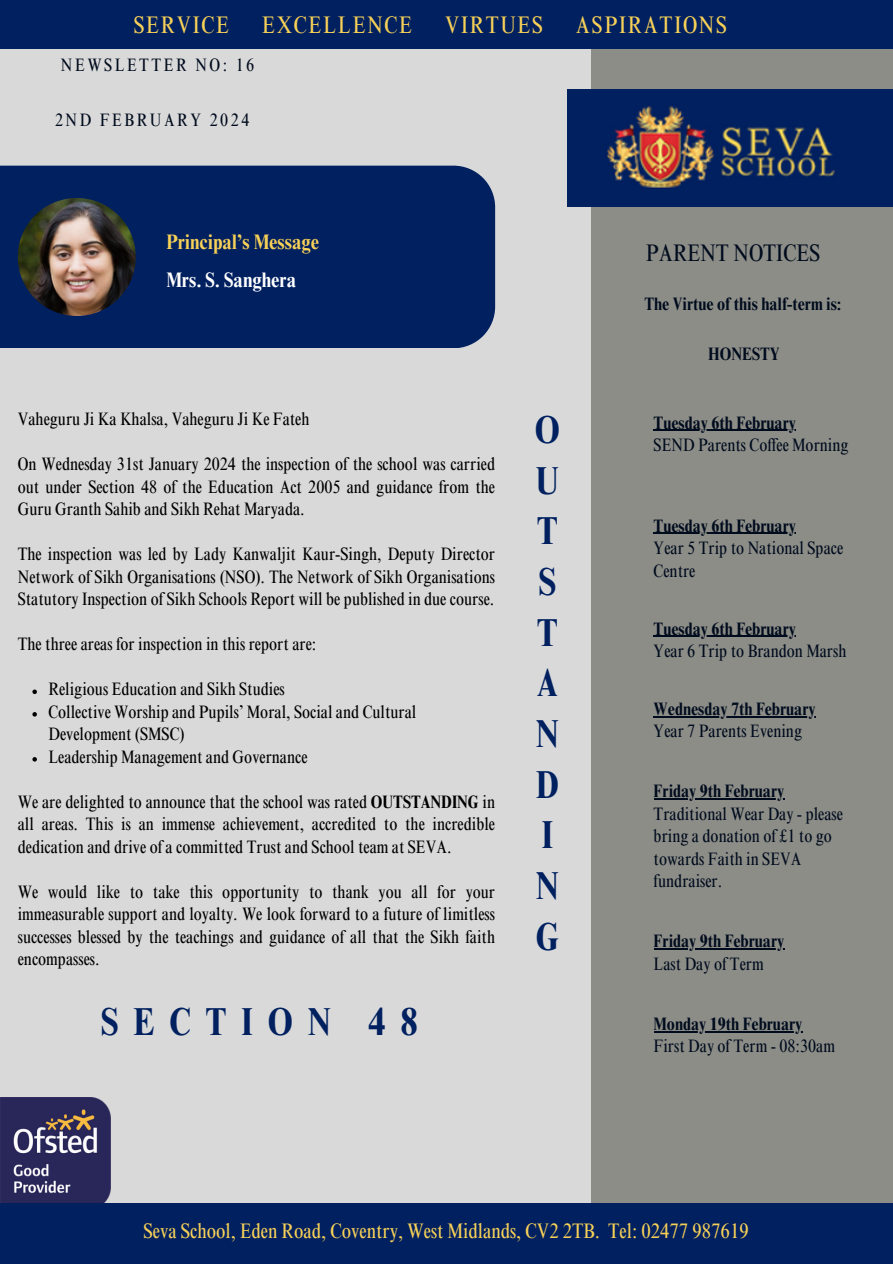
<style>
.page{position:relative;width:893px;height:1264px;background:#fff}
.page>*{position:absolute;margin:0;border:0;box-sizing:border-box;transform-origin:0 0}
.t1{font:700 condensed 39px/50.7px "Times NRMT Pro";letter-spacing:.38em;color:#002060}
.t2{font:condensed 24px "Times NRMT Pro";letter-spacing:.07em;color:#f7d057}
.t3{font:condensed 24px "Times NRMT Pro";color:#000b1d}
.t4{font:condensed 21px "Times NRMT Pro";color:#f7d057}
.t5{font:700 condensed 21px "Times NRMT Pro";color:#f7d057}
.t6{font:700 condensed 21px "Times NRMT Pro";color:#fff}
.t7{font:condensed 18px/22.5px "Times NRMT Pro";color:#000;text-align:justify}
.t8{font:condensed 18px/22.5px "Times NRMT Pro";color:#000b1d}
.t9{font:700 condensed 18px "Times NRMT Pro";color:#000b1d}
.t10{font:condensed 18px "Times NRMT Pro";letter-spacing:.14em;color:#000b1d}
.s1{font-weight:700}
</style>
<div class="page">
<div style="left:0;top:0;width:892px;height:1263px;background:#d9d9d9"></div>
<div style="left:590px;top:44px;width:302px;height:1205px;background:#8c8d87"></div>
<img style="left:567px;top:89px;width:325px;height:117px">
<div style="left:0;top:0;width:892px;height:48px;background:#002060"></div>
<div style="left:0;top:166px;width:495px;height:182px;background:#002060"></div>
<img style="left:18px;top:198px;width:118px;height:118px;border-radius:50%">
<img style="left:0;top:1097px;width:110px;height:106px">
<div style="left:0;top:1203px;width:892px;height:60px;background:#002060"></div>
<svg style="left:32px;top:689px;width:5px;height:5px"></svg>
<svg style="left:32px;top:712px;width:5px;height:4px"></svg>
<svg style="left:32px;top:757px;width:5px;height:4px"></svg>
<hr style="left:653px;top:430px;width:143px;height:1px;background:#000b1d">
<hr style="left:653px;top:533px;width:143px;height:1px;background:#000b1d">
<hr style="left:653px;top:716px;width:162px;height:1px;background:#000b1d">
<hr style="left:653px;top:948px;width:131px;height:1px;background:#000b1d">
<hr style="left:653px;top:1031px;width:149px;height:1px;background:#000b1d">
<hr style="left:653px;top:635px;width:143px;height:1px;background:#000b1d">
<hr style="left:653px;top:798px;width:131px;height:1px;background:#000b1d">
<p class="t2" style="left:134px;top:16px;width:97px">SERVICE</p>
<p class="t2" style="left:262px;top:16px;width:152px">EXCELLENCE</p>
<p class="t2" style="left:445px;top:16px;width:99px">VIRTUES</p>
<p class="t2" style="left:576px;top:16px;width:152px">ASPIRATIONS</p>
<h6 class="t10" style="left:61px;top:58px;width:195px">NEWSLETTER NO: 16</h6>
<p class="t10" style="left:55px;top:113px;width:196px">2ND FEBRUARY 2024</p>
<p class="t5" style="left:166px;top:234px;width:154px">Principal’s Message</p>
<p class="t6" style="left:166px;top:272px;width:131px">Mrs. S. Sanghera</p>
<p class="t7" style="left:18px;top:410px;width:293px">Vaheguru Ji Ka Khalsa, Vaheguru Ji Ke Fateh</p>
<h5 class="t7" style="left:18px;top:455px;width:479px">On Wednesday 31st January 2024 the inspection of the school was carried out under Section 48 of the Education Act 2005 and guidance from the Guru Granth Sahib and Sikh Rehat Maryada.</h5>
<p class="t7" style="left:18px;top:545px;width:479px">The inspection was led by Lady Kanwaljit Kaur-Singh, Deputy Director Network of Sikh Organisations (NSO). The Network of Sikh Organisations Statutory Inspection of Sikh Schools Report will be published in due course.</p>
<p class="t7" style="left:18px;top:635px;width:300px">The three areas for inspection in this report are:</p>
<p class="t7" style="left:48px;top:680px;width:238px">Religious Education and Sikh Studies</p>
<p class="t7" style="left:48px;top:702px;width:369px">Collective Worship and Pupils’ Moral, Social and Cultural<br>Development (SMSC)</p>
<p class="t7" style="left:48px;top:747px;width:260px">Leadership Management and Governance</p>
<p class="t7" style="left:18px;top:792px;width:479px">We are delighted to announce that the school was rated <span class="s1">OUTSTANDING</span> in all areas. This is an immense achievement, accredited to the incredible dedication and drive of a committed Trust and School team at SEVA.</p>
<p class="t7" style="left:18px;top:882px;width:479px">We would like to take this opportunity to thank you all for your immeasurable support and loyalty. We look forward to a future of limitless successes blessed by the teachings and guidance of all that the Sikh faith encompasses.</p>
<p class="t1" style="left:101px;top:1001px;width:318px">SECTION 48</p>
<p class="t1" style="left:535px;top:409px;width:27px">O<br>U<br>T<br>S<br>T<br>A<br>N<br>D<br>I<br>N<br>G</p>
<p class="t3" style="left:646px;top:244px;width:176px">PARENT NOTICES</p>
<p class="t9" style="left:644px;top:297px;width:198px">The Virtue of this half-term is:</p>
<p class="t9" style="left:708px;top:347px;width:73px">HONESTY</p>
<h6 class="t9" style="left:653px;top:416px;width:144px">Tuesday 6th February</h6>
<p class="t8" style="left:653px;top:436px;width:196px">SEND Parents Coffee Morning</p>
<h3 class="t9" style="left:653px;top:518px;width:144px">Tuesday 6th February</h3>
<h3 class="t8" style="left:653px;top:539px;width:191px">Year 5 Trip to National Space<br>Centre</h3>
<p class="t9" style="left:653px;top:621px;width:144px">Tuesday 6th February</p>
<h1 class="t8" style="left:653px;top:642px;width:194px">Year 6 Trip to Brandon Marsh</h1>
<p class="t9" style="left:653px;top:702px;width:163px">Wednesday 7th February</p>
<p class="t8" style="left:653px;top:722px;width:150px">Year 7 Parents Evening</p>
<h1 class="t9" style="left:653px;top:784px;width:132px">Friday 9th February</h1>
<p class="t8" style="left:653px;top:804px;width:191px">Traditional Wear Day - please bring a donation of £1 to go towards Faith in SEVA fundraiser.</p>
<p class="t9" style="left:653px;top:934px;width:132px">Friday 9th February</p>
<p class="t8" style="left:653px;top:954px;width:112px">Last Day of Term</p>
<p class="t9" style="left:653px;top:1017px;width:150px">Monday 19th February</p>
<p class="t8" style="left:653px;top:1037px;width:183px">First Day of Term - 08:30am</p>
<p class="t4" style="left:143px;top:1222px;width:606px">Seva School, Eden Road, Coventry, West Midlands, CV2 2TB. Tel: 02477 987619</p>
</div>
